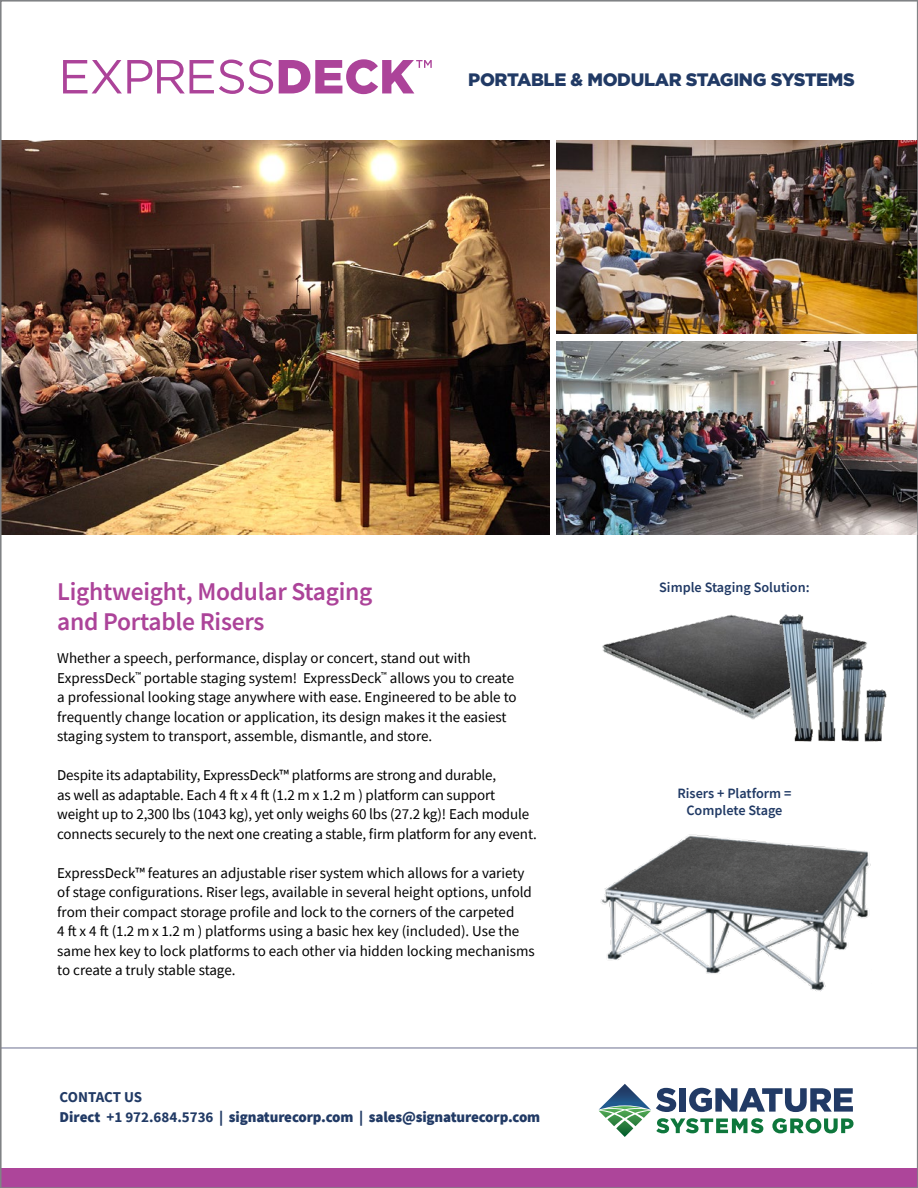
<style>
.page{position:relative;width:918px;height:1188px;background:#fff}
.page>*{position:absolute;margin:0;border:0;box-sizing:border-box;transform-origin:0 0}
.t1{font:600 25.5px/30px "Source Sans Pro";letter-spacing:-.01em;color:#ac4399}
.t2{font:900 18px "Gotham";letter-spacing:-.02em;color:#213a65}
.t3{font:15px/19.5px "Source Sans Pro";color:#000}
.t4{font:900 15px/20.4px "Source Sans Pro";letter-spacing:-.01em;color:#213a65}
.t5{font:600 14.25px/17.2px "Source Sans Pro";color:#213a65;text-align:center}
.s1{font-weight:700}
</style>
<div class="page">
<img style="left:3px;top:140px;width:546px;height:394px">
<hr style="left:0;top:1048px;width:918px;height:1px;background:#6d7090">
<img style="left:556px;top:141px;width:359px;height:193px">
<img style="left:556px;top:341px;width:359px;height:193px">
<svg style="left:599px;top:1084px;width:255px;height:53px"></svg>
<div style="left:0;top:1168px;width:918px;height:20px;background:#ad459a"></div>
<svg style="left:63px;top:60px;width:210px;height:34px"></svg>
<svg style="left:279px;top:59px;width:153px;height:35px"></svg>
<img style="left:601px;top:834px;width:270px;height:158px">
<img style="left:602px;top:614px;width:178px;height:106px">
<img style="left:780px;top:614px;width:106px;height:128px">
<p class="t2" style="left:468px;top:68px;width:388px">PORTABLE &amp; MODULAR STAGING SYSTEMS</p>
<h1 class="t1" style="left:57px;top:577px;width:317px">Lightweight, Modular Staging and Portable Risers</h1>
<p class="t3" style="left:57px;top:649px;width:461px">Whether a speech, performance, display or concert, stand out with ExpressDeck<sup>™</sup> portable staging system! ExpressDeck<sup>™</sup> allows you to create a professional looking stage anywhere with ease. Engineered to be able to frequently change location or application, its design makes it the easiest staging system to transport, assemble, dismantle, and store.</p>
<p class="t3" style="left:57px;top:766px;width:481px">Despite its adaptability, ExpressDeck™ platforms are strong and durable,<br>as well as adaptable. Each 4 ft x 4 ft (1.2 m x 1.2 m ) platform can support weight up to 2,300 lbs (1043 kg), yet only weighs 60 lbs (27.2 kg)! Each module connects securely to the next one creating a stable, firm platform for any event.</p>
<p class="t3" style="left:57px;top:863px;width:479px">ExpressDeck™ features an adjustable riser system which allows for a variety of stage configurations. Riser legs, available in several height options, unfold from their compact storage profile and lock to the corners of the carpeted<br>4 ft x 4 ft (1.2 m x 1.2 m ) platforms using a basic hex key (included). Use the same hex key to lock platforms to each other via hidden locking mechanisms to create a truly stable stage.</p>
<p class="t4" style="left:60px;top:1087px;width:482px"><span class="s1">CONTACT US<br></span>Direct <span class="s1">+1 972.684.5736</span> | signaturecorp.com | sales@signaturecorp.com</p>
<p class="t5" style="left:659px;top:578px;width:152px">Simple Staging Solution:</p>
<p class="t5" style="left:677px;top:784px;width:116px">Risers + Platform =<br>Complete Stage</p>
</div>
